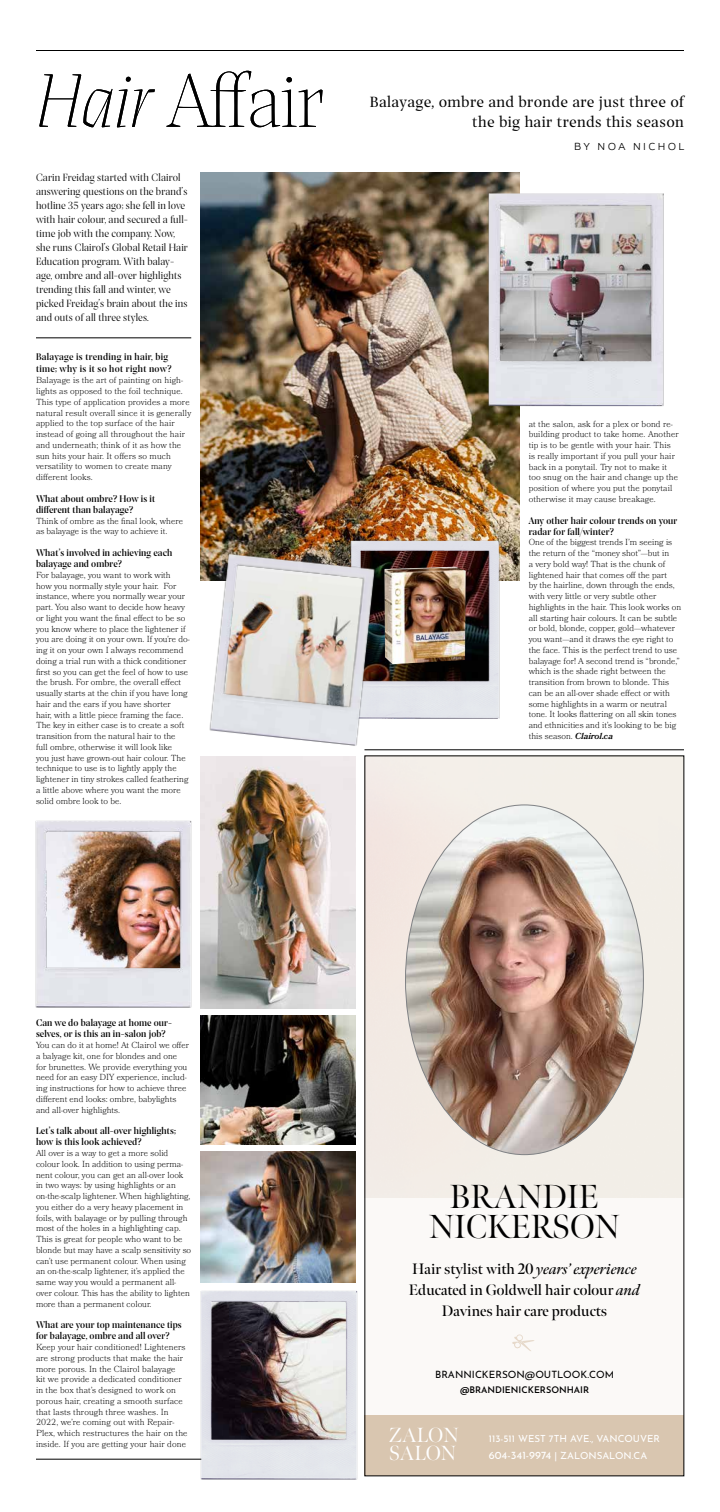
<style>
.page{position:relative;width:720px;height:1512px;background:#fff}
.page>*{position:absolute;margin:0;border:0;box-sizing:border-box;transform-origin:0 0}
.t1{font:300 80px "Prospectus L";color:#000}
.t2{font:33.2px/30.2px "Meno Banner";color:#000;text-align:center}
.t3{font:20.4px/18.5px "Meno Banner";color:#fff}
.t4{font:16px/20px "Prospectus M";letter-spacing:.02em;color:#000;text-align:right}
.t5{font:600 15.1px/21.1px "Meno Banner";color:#000;text-align:center}
.t6{font:11px/14px "Prospectus L";letter-spacing:.01em;color:#000}
.t7{font:10.1px "Josefin Sans";color:#000}
.t8{font:10px/11px "Prospectus L S Bd";letter-spacing:.01em;color:#000}
.t9{font:10px/12px "Prospectus L S Bd";letter-spacing:.03em;color:#000}
.t10{font:10px "Grover";letter-spacing:.24em;color:#000}
.t11{font:9.8px/16.4px "Josefin Sans";color:#fff}
.t12{font:600 9.1px "Josefin Sans";color:#000}
.t13{font:300 8.8px/10.8px "Bookmania";color:#000}
.s1{font-style:italic}
.s2{font-weight:600;font-style:italic}
.s3{font-size:10.9px}
</style>
<div class="page">
<hr style="left:36px;top:1459px;width:320px;height:1px;background:#000">
<hr style="left:364px;top:750px;width:320px;height:1px;background:#000">
<hr style="left:36px;top:50px;width:648px;height:1px;background:#000">
<div style="left:365px;top:1197px;width:319px;height:218px;background:#fbf9f7"></div>
<div style="left:365px;top:1415px;width:319px;height:61px;background:#d9c6b0"></div>
<img style="left:406px;top:805px;width:237px;height:350px">
<svg style="left:512px;top:1334px;width:22px;height:17px"></svg>
<img style="left:200px;top:173px;width:320px;height:408px">
<img style="left:486px;top:190px;width:178px;height:219px">
<img style="left:35px;top:820px;width:157px;height:188px">
<img style="left:200px;top:757px;width:156px;height:252px">
<img style="left:201px;top:1016px;width:155px;height:129px">
<img style="left:349px;top:537px;width:152px;height:182px">
<img style="left:207px;top:551px;width:171px;height:199px">
<img style="left:384px;top:566px;width:82px;height:98px">
<img style="left:198px;top:1290px;width:160px;height:190px">
<img style="left:200px;top:1151px;width:156px;height:131px">
<hr style="left:36px;top:338px;width:155px;height:1px;background:#000">
<h1 class="t1" style="left:36px;top:43px;width:291px"><span class="s1">Hair</span> Affair</h1>
<p class="t6" style="left:36px;top:170px;width:154px">Carin Freidag started with Clairol answering questions on the brand’s hotline 35 years ago; she fell in love with hair colour, and secured a full&shy;time job with the company. Now, she runs Clairol’s Global Retail Hair Education program. With balay&shy;age, ombre and all-over highlights trending this fall and winter, we picked Freidag’s brain about the ins and outs of all three styles.</p>
<p class="t9" style="left:36px;top:351px;width:137px">Balayage is trending in hair, big time; why is it so hot right now?</p>
<p class="t13" style="left:36px;top:375px;width:157px">Balayage is the art of painting on high&shy;lights as opposed to the foil technique.<br>This type of application provides a more natural result overall since it is generally applied to the top surface of the hair instead of going all throughout the hair and underneath; think of it as how the sun hits your hair. It offers so much versatility to women to create many different looks.</p>
<p class="t8" style="left:36px;top:493px;width:121px">What about ombre? How is it different than balayage?</p>
<p class="t13" style="left:36px;top:515px;width:149px">Think of ombre as the final look, where as balayage is the way to achieve it.</p>
<p class="t8" style="left:36px;top:547px;width:138px">What’s involved in achieving each balayage and ombre?</p>
<p class="t13" style="left:36px;top:569px;width:155px">For balayage, you want to work with<br>how you normally style your hair. For instance, where you normally wear your part. You also want to decide how heavy or light you want the final effect to be so you know where to place the lightener if you are doing it on your own. If you’re do&shy;ing it on your own I always recommend doing a trial run with a thick conditioner first so you can get the feel of how to use the brush. For ombre, the overall effect usually starts at the chin if you have long hair and the ears if you have shorter<br>hair, with a little piece framing the face.<br>The key in either case is to create a soft transition from the natural hair to the<br>full ombre, otherwise it will look like<br>you just have grown-out hair colour. The technique to use is to lightly apply the lightener in tiny strokes called feathering a little above where you want the more solid ombre look to be.</p>
<h3 class="t4" style="left:370px;top:91px;width:316px">Balayage, ombre and bronde are just three of the big hair trends this season</h3>
<p class="t10" style="left:574px;top:142px;width:112px">BY NOA NICHOL</p>
<p class="t13" style="left:529px;top:418px;width:152px">at the salon, ask for a plex or bond re&shy;building product to take home. Another tip is to be gentle with your hair. This is really important if you pull your hair back in a ponytail. Try not to make it too snug on the hair and change up the position of where you put the ponytail otherwise it may cause breakage.</p>
<p class="t8" style="left:529px;top:514px;width:150px">Any other hair colour trends on your radar for fall/winter?</p>
<p class="t13" style="left:529px;top:537px;width:154px">One of the biggest trends I’m seeing is the return of the “money shot”—but in<br>a very bold way! That is the chunk of lightened hair that comes off the part<br>by the hairline, down through the ends, with very little or very subtle other highlights in the hair. This look works on all starting hair colours. It can be subtle or bold, blonde, copper, gold—whatever you want—and it draws the eye right to the face. This is the perfect trend to use balayage for! A second trend is “bronde,” which is the shade right between the transition from brown to blonde. This can be an all-over shade effect or with some highlights in a warm or neutral tone. It looks flattering on all skin tones and ethnicities and it’s looking to be big this season. <span class="s2">Clairol.ca</span></p>
<p class="t8" style="left:36px;top:1017px;width:138px">Can we do balayage at home our&shy;selves, or is this an in-salon job?</p>
<p class="t13" style="left:36px;top:1040px;width:155px">You can do it at home! At Clairol we offer a balyage kit, one for blondes and one for brunettes. We provide everything you need for an easy DIY experience, includ&shy;ing instructions for how to achieve three different end looks: ombre, babylights and all-over highlights.</p>
<p class="t8" style="left:36px;top:1125px;width:142px">Let’s talk about all-over highlights; how is this look achieved?</p>
<p class="t13" style="left:36px;top:1148px;width:157px">All over is a way to get a more solid colour look. In addition to using perma&shy;nent colour, you can get an all-over look in two ways: by using highlights or an on-the-scalp lightener. When highlighting, you either do a very heavy placement in foils, with balayage or by pulling through most of the holes in a highlighting cap.<br>This is great for people who want to be blonde but may have a scalp sensitivity so can’t use permanent colour. When using an on-the-scalp lightener, it’s applied the same way you would a permanent all&shy;over colour. This has the ability to lighten more than a permanent colour.</p>
<p class="t8" style="left:36px;top:1319px;width:147px">What are your top maintenance tips for balayage, ombre and all over?</p>
<p class="t13" style="left:36px;top:1342px;width:153px">Keep your hair conditioned! Lighteners are strong products that make the hair more porous. In the Clairol balayage<br>kit we provide a dedicated conditioner in the box that’s designed to work on porous hair, creating a smooth surface that lasts through three washes. In 2022, we’re coming out with Repair-Plex, which restructures the hair on the inside. If you are getting your hair done</p>
<h2 class="t2" style="left:429px;top:1182px;width:192px">BRANDIE<br>NICKERSON</h2>
<h3 class="t5" style="left:409px;top:1258px;width:233px">Hair stylist with 20 <span class="s1">years’ experience<br></span>Educated in Goldwell hair colour <span class="s1">and<br></span>Davines hair care products</h3>
<p class="t7" style="left:435px;top:1366px;width:180px">BRANNICKERSON@OUTLOOK.COM</p>
<p class="t12" style="left:460px;top:1382px;width:131px">@BRANDIENICKERSONHAIR</p>
<h3 class="t3" style="left:389px;top:1426px;width:72px">ZALON<br>SALON</h3>
<p class="t11" style="left:489px;top:1430px;width:173px">113-511 WEST 7TH AVE., VANCOUVER<br><span class="s3">604-341-9974</span> | ZALONSALON.CA</p>
</div>
